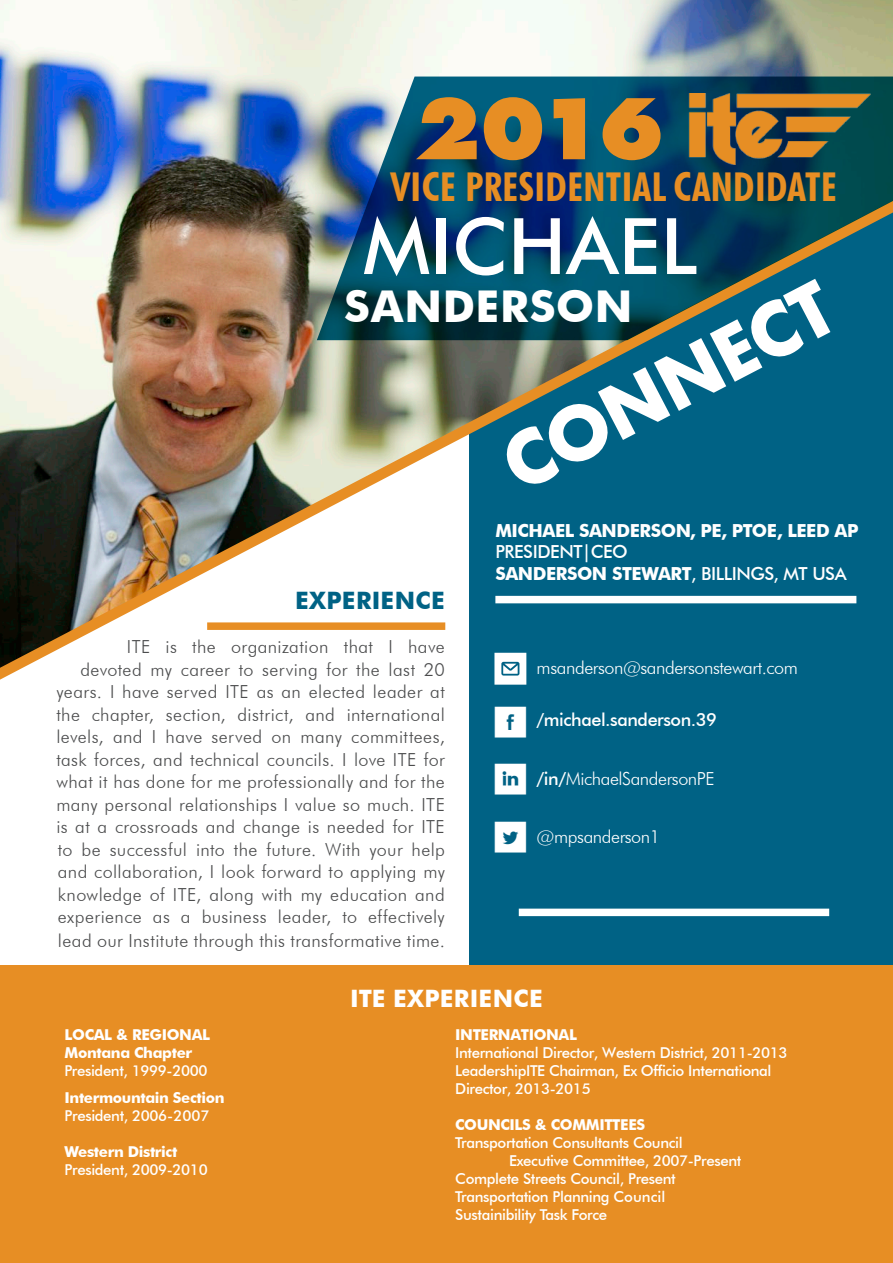
<style>
.page{position:relative;width:893px;height:1263px;background:#fff}
.page>*{position:absolute;margin:0;border:0;box-sizing:border-box;transform-origin:0 0}
.t1{font:800 81px "Futura";color:#e78e24}
.t2{font:500 78px "Futura BT";letter-spacing:.005em;color:#fff}
.t3{font:700 72px "Futura";color:#fff}
.t4{font:48px/57.6px "socialtype";color:#fff;text-align:justify}
.t5{font:700 42px "Futura";letter-spacing:.03em;color:#fff}
.t6{font:700 condensed 39.75px "Futura BT";letter-spacing:.01em;color:#e78e24}
.t7{font:700 24px "Futura BT";letter-spacing:.015em;color:#fff}
.t8{font:700 24px "Futura BT";letter-spacing:.015em;color:#006285}
.t9{font:300 18px/22.6px "Futura BT";letter-spacing:.02em;color:#4b4c4d;text-align:right}
.t10{font:300 18px "Futura BT";letter-spacing:-.025em;color:#fff}
.t11{font:500 18px/21.6px "Futura BT";letter-spacing:-.025em;color:#fff}
.t12{font:700 18px "Futura BT";letter-spacing:-.025em;color:#fff}
.t13{font:500 15px/18px "Futura BT";letter-spacing:-.025em;color:#fff}
.t14{font:700 15px/18px "Futura BT";letter-spacing:-.025em;color:#fff}
.s1{font-weight:700}
.s2{font-weight:500}
</style>
<div class="page">
<div style="left:470px;top:195px;width:423px;height:787px;background:#006285"></div>
<img style="left:0;top:0;width:893px;height:698px">
<svg style="left:317px;top:77px;width:576px;height:263px"></svg>
<img style="left:686px;top:94px;width:184px;height:70px">
<svg style="left:494px;top:653px;width:32px;height:32px"></svg>
<div style="left:0;top:965px;width:893px;height:298px;background:#e78e24"></div>
<div style="left:207px;top:622px;width:238px;height:8px;background:#e78e24"></div>
<div style="left:495px;top:596px;width:361px;height:7px;background:#fff"></div>
<div style="left:519px;top:909px;width:310px;height:7px;background:#fff"></div>
<h1 class="t1" style="left:414px;top:78px;width:253px">2016</h1>
<h3 class="t6" style="left:391px;top:162px;width:447px">VICE PRESIDENTIAL CANDIDATE</h3>
<h2 class="t2" style="left:363px;top:199px;width:336px">MICHAEL</h2>
<h3 class="t5" style="left:344px;top:276px;width:289px">SANDERSON</h3>
<h3 class="t3" style="left:485px;top:423px;width:363px;rotate:-27deg">CONNECT</h3>
<h3 class="t8" style="left:295px;top:586px;width:151px">EXPERIENCE</h3>
<p class="t9" style="left:56px;top:635px;width:390px">ITE is the organization that I have<br>devoted my career to serving for the last 20 years. I have served ITE as an elected leader at the chapter, section, district, and international levels, and I have served on many committees, task forces, and technical councils. I love ITE for what it has done for me professionally and for the many personal relationships I value so much. ITE is at a crossroads and change is needed for ITE to be successful into the future. With your help and collaboration, I look forward to applying my knowledge of ITE, along with my education and experience as a business leader, to effectively lead our Institute through this transformative time.</p>
<p class="t12" style="left:495px;top:519px;width:365px">MICHAEL SANDERSON, PE, PTOE, LEED AP</p>
<p class="t11" style="left:495px;top:541px;width:353px">PRESIDENT|CEO<br><span class="s1">SANDERSON STEWART</span>, BILLINGS, MT USA</p>
<h3 class="t4" style="left:490px;top:693px;width:41px">b d a</h3>
<p class="t10" style="left:537px;top:656px;width:263px">msanderson@sandersonstewart.com</p>
<p class="t11" style="left:537px;top:708px;width:182px">/michael.sanderson.39</p>
<p class="t10" style="left:537px;top:768px;width:180px"><span class="s2">/in/</span>MichaelSandersonPE</p>
<p class="t10" style="left:537px;top:825px;width:125px">@mpsanderson1</p>
<p class="t14" style="left:65px;top:1026px;width:147px">LOCAL &amp; REGIONAL<br>Montana Chapter</p>
<p class="t13" style="left:65px;top:1062px;width:144px">President, 1999-2000</p>
<p class="t14" style="left:65px;top:1089px;width:161px">Intermountain Section</p>
<p class="t13" style="left:65px;top:1107px;width:146px">President, 2006-2007</p>
<p class="t14" style="left:65px;top:1143px;width:114px">Western District</p>
<p class="t13" style="left:65px;top:1161px;width:145px">President, 2009-2010</p>
<h3 class="t7" style="left:350px;top:984px;width:194px">ITE EXPERIENCE</h3>
<p class="t14" style="left:455px;top:1026px;width:123px">INTERNATIONAL</p>
<p class="t13" style="left:455px;top:1044px;width:334px">International Director, Western District, 2011-2013<br>LeadershipITE Chairman, Ex Officio International<br>Director, 2013-2015</p>
<p class="t14" style="left:455px;top:1116px;width:191px">COUNCILS &amp; COMMITTEES</p>
<p class="t13" style="left:455px;top:1134px;width:229px">Transportation Consultants Council</p>
<p class="t13" style="left:509px;top:1152px;width:234px">Executive Committee, 2007-Present</p>
<p class="t13" style="left:455px;top:1170px;width:222px">Complete Streets Council, Present</p>
<p class="t13" style="left:455px;top:1188px;width:212px">Transportation Planning Council</p>
<p class="t13" style="left:455px;top:1206px;width:153px">Sustainibility Task Force</p>
</div>
